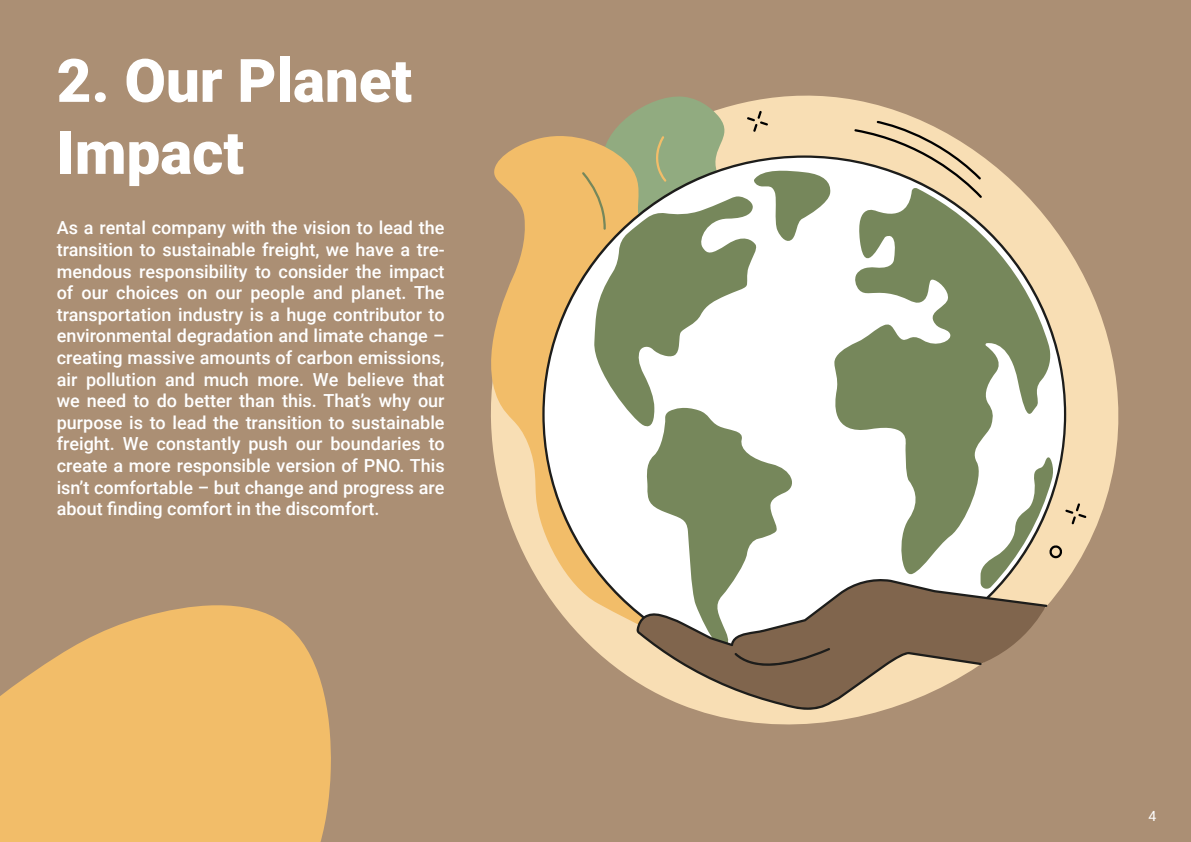
<style>
.page{position:relative;width:1191px;height:842px;background:#ab8f74}
.page>*{position:absolute;margin:0;border:0;box-sizing:border-box;transform-origin:0 0}
.t1{font:900 60px/72px "Roboto";color:#fff}
.t2{font:500 18px/21.6px "Roboto";color:#fff;text-align:justify}
.t3{font:14px "Roboto";color:#fff}
</style>
<div class="page">
<svg style="left:0;top:605px;width:331px;height:237px;background:#e8b76a"></svg>
<svg style="left:706px;top:95px;width:413px;height:630px"></svg>
<svg style="left:636px;top:95px;width:129px;height:16px"></svg>
<svg style="left:491px;top:136px;width:145px;height:546px"></svg>
<svg style="left:542px;top:155px;width:524px;height:518px;background:#c1bea0"></svg>
<svg style="left:636px;top:577px;width:411px;height:135px;fill:#80654d"></svg>
<svg style="left:854px;top:121px;width:128px;height:77px;background:#dbc8ab"></svg>
<svg style="left:582px;top:111px;width:249px;height:557px;background:#c9c9b3"></svg>
<svg style="left:980px;top:457px;width:106px;height:132px;background:#dcd3ba"></svg>
<h1 class="t1" style="left:57px;top:49px;width:357px">2. Our Planet<br>Impact</h1>
<p class="t2" style="left:57px;top:218px;width:389px">As a rental company with the vision to lead the transition to sustainable freight, we have a tre&shy;mendous responsibility to consider the impact of our choices on our people and planet. The transportation industry is a huge contributor to environmental degradation and limate change – creating massive amounts of carbon emissions, air pollution and much more. We believe that we need to do better than this. That’s why our purpose is to lead the transition to sustainable freight. We constantly push our boundaries to create a more responsible version of PNO. This isn’t comfortable – but change and progress are about finding comfort in the discomfort.</p>
<p class="t3" style="left:1148px;top:810px;width:9px">4</p>
</div>
